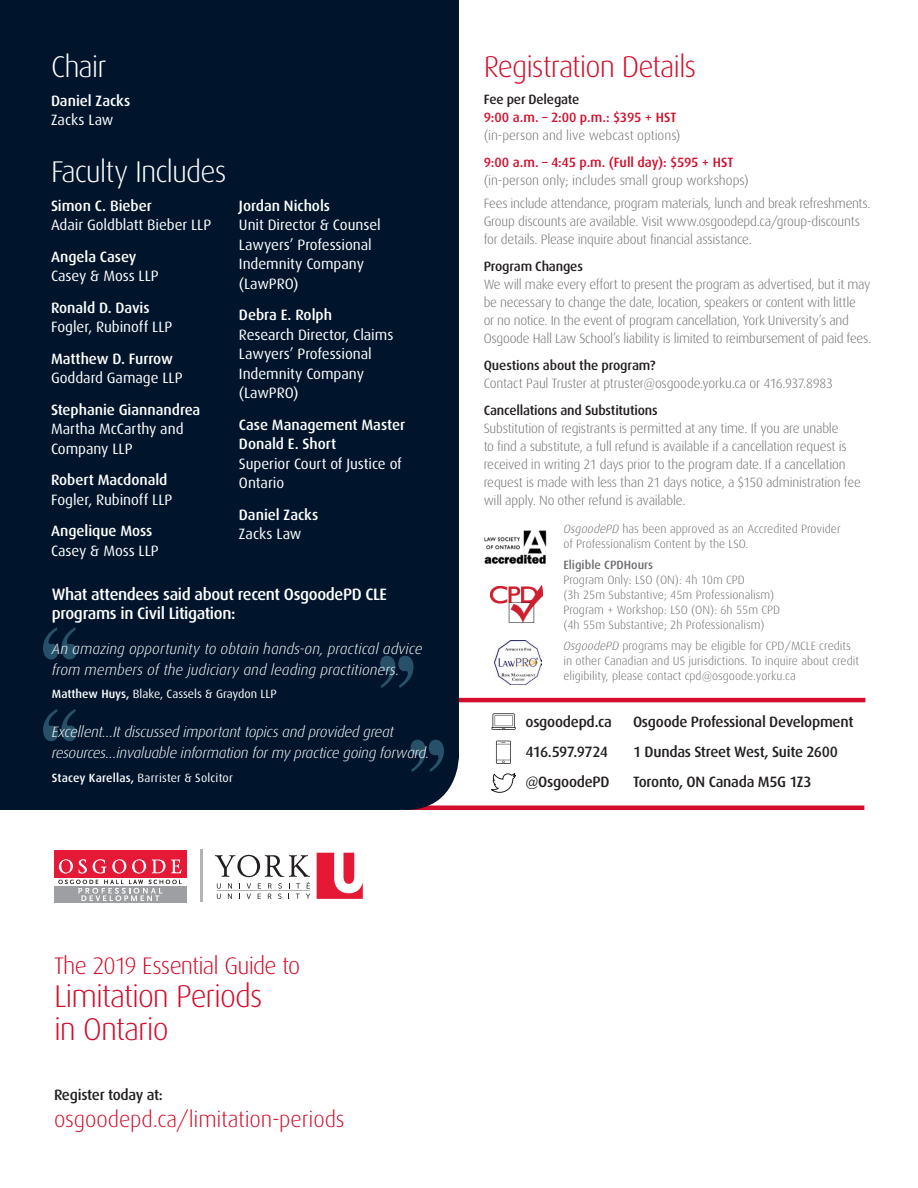
<style>
.page{position:relative;width:918px;height:1188px;background:#fff}
.page>*{position:absolute;margin:0;border:0;box-sizing:border-box;transform-origin:0 0}
.t1{font:300 31.5px/33px "Dax";letter-spacing:-.035em;color:#d30d2b}
.t2{font:300 30px "Dax";letter-spacing:-.03em;color:#fff}
.t3{font:300 30px "Dax";letter-spacing:-.035em;color:#d30d2b}
.t4{font:300 24px "Dax";letter-spacing:-.035em;color:#d30d2b}
.t5{font:300 22.5px "Dax";letter-spacing:-.005em;color:#d30d2b}
.t6{font:500 16.5px/19.8px "Dax";letter-spacing:-.025em;color:#fff}
.t7{font:15px/19.5px "Dax";letter-spacing:-.005em;color:#fff}
.t8{font:italic 300 15px/21px "Dax";letter-spacing:-.005em;color:#fff}
.t9{font:500 15px/19.5px "Dax";letter-spacing:-.005em;color:#fff}
.t10{font:500 15px "Dax";letter-spacing:-.02em;color:#231f20}
.t11{font:500 15px "Dax";letter-spacing:-.045em;color:#231f20}
.t12{font:300 13.5px/18px "Dax";letter-spacing:-.02em;color:#6c6d70}
.t13{font:300 13.5px/18px "Dax";color:#6c6d70}
.t14{font:300 12px/15px "Dax";color:#6c6d70}
.t15{font:12px "Dax";color:#fff}
.s1{font-weight:400}
.s2{font-weight:500}
.s3{font-weight:500;color:#231f20}
.s4{font-weight:500;color:#d30d2b}
.s5{font-style:italic}
</style>
<div class="page">
<hr style="left:406px;top:806px;width:458px;height:4px;background:#d30d2b">
<div style="left:0;top:0;width:459px;height:810px;background:#00152c"></div>
<div style="left:54px;top:886px;width:133px;height:16px;background:#9d9fa2"></div>
<svg style="left:58px;top:880px;width:124px;height:21px"></svg>
<hr style="left:200px;top:850px;width:3px;height:52px;background:#b2b3b7">
<svg style="left:215px;top:855px;width:95px;height:44px"></svg>
<svg style="left:317px;top:853px;width:46px;height:46px"></svg>
<div style="left:54px;top:850px;width:133px;height:27px;background:#e51836"></div>
<svg style="left:59px;top:859px;width:14px;height:15px"></svg>
<svg style="left:79px;top:859px;width:8px;height:15px"></svg>
<svg style="left:93px;top:859px;width:33px;height:15px"></svg>
<svg style="left:132px;top:859px;width:14px;height:15px"></svg>
<svg style="left:152px;top:860px;width:29px;height:13px"></svg>
<hr style="left:459px;top:698px;width:406px;height:4px;background:#d30d2b">
<svg style="left:491px;top:713px;width:24px;height:17px"></svg>
<svg style="left:496px;top:741px;width:15px;height:23px"></svg>
<svg style="left:491px;top:773px;width:25px;height:20px"></svg>
<img style="left:484px;top:530px;width:63px;height:34px">
<img style="left:491px;top:586px;width:52px;height:37px">
<img style="left:495px;top:640px;width:46px;height:44px">
<svg style="left:43px;top:627px;width:34px;height:32px"></svg>
<svg style="left:43px;top:709px;width:34px;height:32px"></svg>
<svg style="left:380px;top:656px;width:33px;height:32px"></svg>
<svg style="left:411px;top:740px;width:33px;height:32px"></svg>
<p class="t2" style="left:51px;top:50px;width:57px">Chair</p>
<p class="t9" style="left:51px;top:91px;width:81px">Daniel Zacks<br><span class="s1">Zacks Law</span></p>
<p class="t2" style="left:51px;top:155px;width:177px">Faculty Includes</p>
<p class="t7" style="left:51px;top:196px;width:162px"><span class="s2">Simon C. Bieber<br></span>Adair Goldblatt Bieber LLP</p>
<p class="t7" style="left:51px;top:247px;width:109px"><span class="s2">Angela Casey<br></span>Casey &amp; Moss LLP</p>
<p class="t7" style="left:51px;top:298px;width:123px"><span class="s2">Ronald D. Davis<br></span>Fogler, Rubinoff LLP</p>
<p class="t7" style="left:51px;top:349px;width:133px"><span class="s2">Matthew D. Furrow<br></span>Goddard Gamage LLP</p>
<p class="t7" style="left:51px;top:400px;width:151px"><span class="s2">Stephanie Giannandrea<br></span>Martha McCarthy and<br>Company LLP</p>
<p class="t7" style="left:51px;top:470px;width:123px"><span class="s2">Robert Macdonald<br></span>Fogler, Rubinoff LLP</p>
<p class="t9" style="left:51px;top:521px;width:109px">Angelique Moss<br><span class="s1">Casey &amp; Moss LLP</span></p>
<p class="t7" style="left:239px;top:196px;width:143px"><span class="s2">Jordan Nichols<br></span>Unit Director &amp; Counsel<br>Lawyers’ Professional<br>Indemnity Company (LawPRO)</p>
<p class="t7" style="left:239px;top:305px;width:156px"><span class="s2">Debra E. Rolph<br></span>Research Director, Claims<br>Lawyers’ Professional<br>Indemnity Company (LawPRO)</p>
<p class="t9" style="left:239px;top:415px;width:168px">Case Management Master<br>Donald E. Short<br><span class="s1">Superior Court of Justice of<br>Ontario</span></p>
<p class="t9" style="left:239px;top:505px;width:81px">Daniel Zacks<br><span class="s1">Zacks Law</span></p>
<p class="t6" style="left:52px;top:584px;width:337px">What attendees said about recent OsgoodePD CLE programs in Civil Litigation:</p>
<p class="t8" style="left:52px;top:638px;width:372px">An amazing opportunity to obtain hands-on, practical advice from members of the judiciary and leading practitioners.</p>
<p class="t15" style="left:52px;top:687px;width:227px"><span class="s2">Matthew Huys,</span> Blake, Cassels &amp; Graydon LLP</p>
<p class="t8" style="left:52px;top:722px;width:379px">Excellent…It discussed important topics and provided great resources…invaluable information for my practice going forward.</p>
<p class="t15" style="left:52px;top:771px;width:183px"><span class="s2">Stacey Karellas,</span> Barrister &amp; Solcitor</p>
<p class="t3" style="left:484px;top:50px;width:214px">Registration Details</p>
<p class="t13" style="left:484px;top:91px;width:198px"><span class="s3">Fee per Delegate<br></span><span class="s4">9:00 a.m. – 2:00 p.m.: $395 + HST </span>(in-person and live webcast options)</p>
<p class="t13" style="left:484px;top:154px;width:267px"><span class="s4">9:00 a.m. – 4:45 p.m. (Full day): $595 + HST </span>(in-person only; includes small group workshops)</p>
<p class="t12" style="left:484px;top:194px;width:389px">Fees include attendance, program materials, lunch and break refreshments.<br>Group discounts are available. Visit www.osgoodepd.ca/group-discounts for details. Please inquire about financial assistance.</p>
<p class="t12" style="left:484px;top:257px;width:389px"><span class="s3">Program Changes<br></span>We will make every effort to present the program as advertised, but it may be necessary to change the date, location, speakers or content with little<br>or no notice. In the event of program cancellation, York University’s and Osgoode Hall Law School’s liability is limited to reimbursement of paid fees.</p>
<p class="t12" style="left:484px;top:356px;width:351px"><span class="s3">Questions about the program?<br></span>Contact Paul Truster at ptruster@osgoode.yorku.ca or 416.937.8983</p>
<p class="t12" style="left:484px;top:401px;width:379px"><span class="s3">Cancellations and Substitutions<br></span>Substitution of registrants is permitted at any time. If you are unable<br>to find a substitute, a full refund is available if a cancellation request is received in writing 21 days prior to the program date. If a cancellation request is made with less than 21 days notice, a $150 administration fee will apply. No other refund is available.</p>
<p class="t14" style="left:563px;top:522px;width:279px"><span class="s5">OsgoodePD</span> has been approved as an Accredited Provider of Professionalism Content by the LSO.</p>
<p class="t14" style="left:563px;top:558px;width:213px"><span class="s2">Eligible CPDHours<br></span>Program Only: LSO (ON): 4h 10m CPD<br>(3h 25m Substantive; 45m Professionalism)</p>
<p class="t14" style="left:563px;top:603px;width:218px">Program + Workshop: LSO (ON): 6h 55m CPD (4h 55m Substantive; 2h Professionalism)</p>
<p class="t14" style="left:563px;top:639px;width:297px"><span class="s5">OsgoodePD</span> programs may be eligible for CPD/MCLE credits in other Canadian and US jurisdictions. To inquire about credit eligibility, please contact cpd@osgoode.yorku.ca</p>
<p class="t10" style="left:526px;top:714px;width:88px">osgoodepd.ca</p>
<p class="t11" style="left:526px;top:744px;width:84px">416.597.9724</p>
<p class="t10" style="left:526px;top:774px;width:86px">@OsgoodePD</p>
<p class="t10" style="left:633px;top:714px;width:222px">Osgoode Professional Development</p>
<p class="t10" style="left:633px;top:744px;width:206px">1 Dundas Street West, Suite 2600</p>
<p class="t10" style="left:633px;top:774px;width:180px">Toronto, ON Canada M5G 1Z3</p>
<p class="t4" style="left:54px;top:952px;width:248px">The 2019 Essential Guide to</p>
<p class="t1" style="left:54px;top:980px;width:210px">Limitation Periods in Ontario</p>
<p class="t10" style="left:54px;top:1086px;width:110px">Register today at:</p>
<p class="t5" style="left:54px;top:1107px;width:292px">osgoodepd.ca/limitation-periods</p>
</div>
